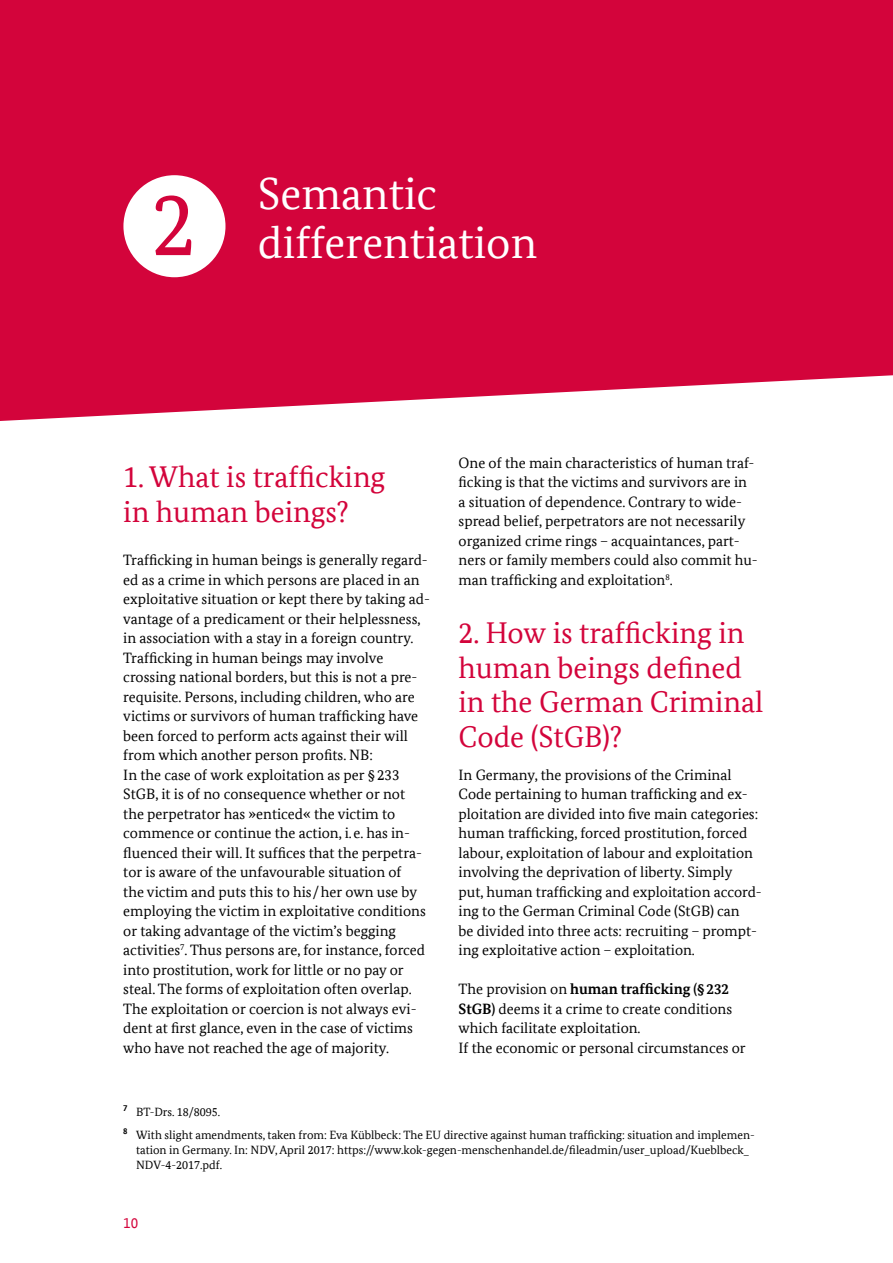
<style>
.page{position:relative;width:893px;height:1263px;background:#fff}
.page>*{position:absolute;margin:0;border:0;box-sizing:border-box;transform-origin:0 0}
.Ziffer_Kapiteleinsti{font:90px "Bundes Serif Office";color:#d3043b}
.Überschrift_1__Ebene{font:45px "Bundes Serif Office";color:#fff}
.Überschrift_2__Ebene{font:30px/34.5px "Bundes Serif Office";color:#d3043b}
.Fließtext{font:15px/19.5px "Bundes Serif Office";color:#000}
.t1{font:15px "Bundes Sans Office";color:#d3043b}
.Footnote_text{font:12px/15px "Bundes Serif Office";color:#000}
.s1{font-weight:700}
</style>
<div class="page">
<div style="left:0;top:0;width:893px;height:421px;background:#d3043b"></div>
<div style="left:123px;top:175px;width:102px;height:102px;background:#fff;border-radius:50%"></div>
<p class="Ziffer_Kapiteleinsti" style="left:151px;top:172px;width:46px">2</p>
<p class="Überschrift_1__Ebene" style="left:258px;top:167px;width:180px">Semantic</p>
<p class="Überschrift_1__Ebene" style="left:258px;top:217px;width:281px">differentiation</p>
<p class="Überschrift_2__Ebene" style="left:123px;top:459px;width:264px">1. What is trafficking in human beings?</p>
<p class="Fließtext" style="left:123px;top:550px;width:308px">Trafficking in human beings is generally regard&shy;ed as a crime in which persons are placed in an exploitative situation or kept there by taking ad&shy;vantage of a predicament or their helplessness, in association with a stay in a foreign country.<br>Trafficking in human beings may involve crossing national borders, but this is not a pre&shy;requisite. Persons, including children, who are victims or survivors of human trafficking have been forced to perform acts against their will from which another person profits. NB:<br>In the case of work exploitation as per § 233<br>StGB, it is of no consequence whether or not<br>the perpetrator has »enticed« the victim to commence or continue the action, i.e. has in&shy;fluenced their will. It suffices that the perpetra&shy;tor is aware of the unfavourable situation of<br>the victim and puts this to his/her own use by employing the victim in exploitative conditions or taking advantage of the victim’s begging activities<sup>7</sup>. Thus persons are, for instance, forced into prostitution, work for little or no pay or steal. The forms of exploitation often overlap.<br>The exploitation or coercion is not always evi&shy;dent at first glance, even in the case of victims who have not reached the age of majority.</p>
<p class="Fließtext" style="left:459px;top:453px;width:301px">One of the main characteristics of human traf&shy;ficking is that the victims and survivors are in<br>a situation of dependence. Contrary to wide&shy;spread belief, perpetrators are not necessarily organized crime rings – acquaintances, part&shy;ners or family members could also commit hu&shy;man trafficking and exploitation<sup>8</sup>.</p>
<p class="Überschrift_2__Ebene" style="left:459px;top:615px;width:306px">2. How is trafficking in human beings defined in the German Criminal<br>Code (StGB)?</p>
<p class="Fließtext" style="left:459px;top:765px;width:305px">In Germany, the provisions of the Criminal Code pertaining to human trafficking and ex&shy;ploitation are divided into five main categories: human trafficking, forced prostitution, forced labour, exploitation of labour and exploitation involving the deprivation of liberty. Simply<br>put, human trafficking and exploitation accord&shy;ing to the German Criminal Code (StGB) can<br>be divided into three acts: recruiting – prompt&shy;ing exploitative action – exploitation.</p>
<p class="Fließtext" style="left:459px;top:979px;width:289px">The provision on <span class="s1">human trafficking (§ 232<br>StGB)</span> deems it a crime to create conditions which facilitate exploitation.<br>If the economic or personal circumstances or</p>
<p class="Footnote_text" style="left:123px;top:1104px;width:99px"><sup>7</sup> BT-Drs. 18/8095.</p>
<p class="Footnote_text" style="left:136px;top:1128px;width:620px;text-indent:-13px"><sup>8</sup> With slight amendments, taken from: Eva Küblbeck: The EU directive against human trafficking: situation and implemen&shy;tation in Germany. In: NDV, April 2017: https://www.kok-gegen-menschenhandel.de/fileadmin/user_upload/Kueblbeck_<br>NDV-4-2017.pdf.</p>
<p class="t1" style="left:123px;top:1215px;width:16px">10</p>
</div>
